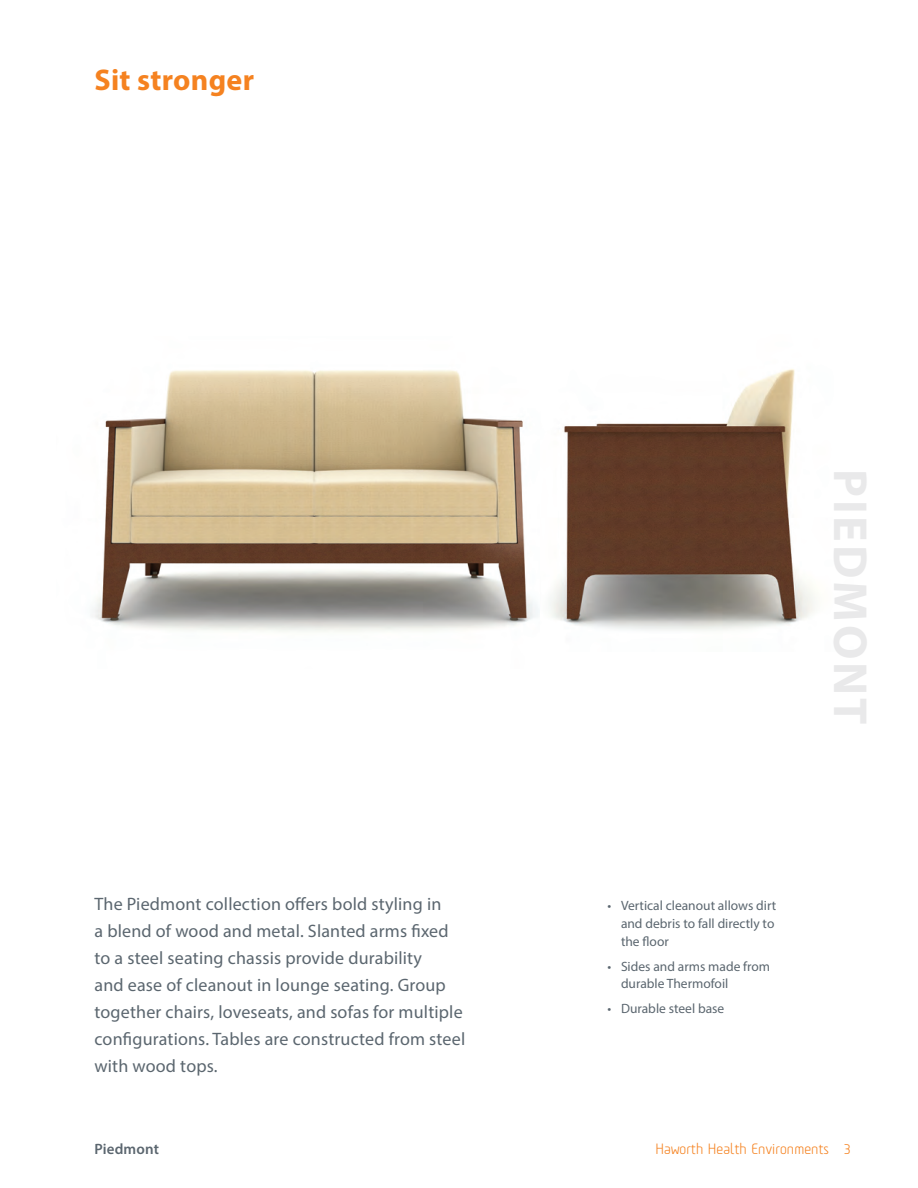
<style>
.page{position:relative;width:918px;height:1188px;background:#fff}
.page>*{position:absolute;margin:0;border:0;box-sizing:border-box;transform-origin:0 0}
.t1{font:700 48px "Myriad Pro";letter-spacing:.06em;color:#e9e9ea}
.t2{font:700 30px "Myriad Pro";letter-spacing:.01em;color:#f58220}
.t3{font:18px/27px "Myriad Pro";letter-spacing:.01em;color:#5b666f}
.t4{font:15px "Tadao";letter-spacing:.01em;color:#f58220}
.t5{font:600 15px "Myriad Pro";letter-spacing:.01em;color:#5b666f}
.t6{font:13.5px/18px "Myriad Pro";color:#5b666f}
</style>
<div class="page">
<img style="left:94px;top:370px;width:445px;height:262px">
<img style="left:550px;top:369px;width:265px;height:261px">
<h2 class="t2" style="left:94px;top:60px;width:161px">Sit stronger</h2>
<p class="t3" style="left:94px;top:890px;width:372px">The Piedmont collection offers bold styling in<br>a blend of wood and metal. Slanted arms fixed to a steel seating chassis provide durability<br>and ease of cleanout in lounge seating. Group together chairs, loveseats, and sofas for multiple configurations. Tables are constructed from steel with wood tops.</p>
<p class="t5" style="left:94px;top:1139px;width:66px">Piedmont</p>
<h1 class="t1" style="left:881px;top:469px;width:257px;rotate:90deg">PIEDMONT</h1>
<p class="t6" style="left:621px;top:896px;width:157px;text-indent:-14px">• Vertical cleanout allows dirt and debris to fall directly to the floor</p>
<p class="t6" style="left:621px;top:957px;width:151px;text-indent:-14px">• Sides and arms made from durable Thermofoil</p>
<p class="t6" style="left:608px;top:1000px;width:118px">• Durable steel base</p>
<p class="t4" style="left:655px;top:1138px;width:197px">Haworth Health Environments 3</p>
</div>
